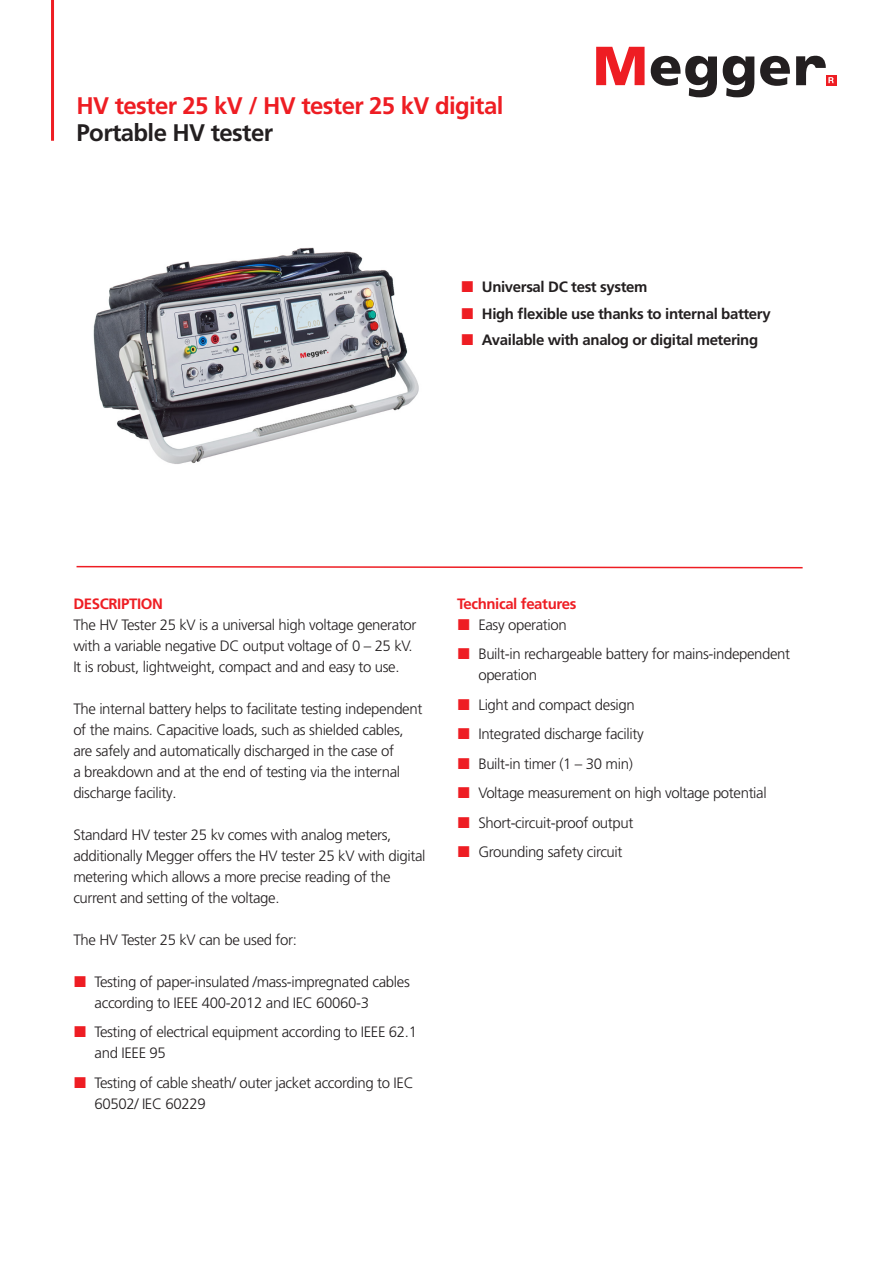
<style>
.page{position:relative;width:893px;height:1263px;background:#fff}
.page>*{position:absolute;margin:0;border:0;box-sizing:border-box;transform-origin:0 0}
.Product_Name{font:700 24px "Frutiger LT Pro";letter-spacing:-.025em;color:#ee1d23}
.Product_Description{font:700 24px "Frutiger LT Pro";letter-spacing:-.025em;color:#231f20}
.t1{font:300 15px/21px "Frutiger LT Pro";letter-spacing:-.025em;color:#231f20}
.t2{font:700 15px "Frutiger LT Pro";letter-spacing:-.025em;color:#231f20}
.CopyHeader{font:700 15px "Frutiger LT Pro";letter-spacing:-.025em;color:#ee1d23}
</style>
<div class="page">
<hr style="left:51px;top:0;width:3px;height:141px;background:#ee1d23">
<svg style="left:596px;top:47px;width:49px;height:38px"></svg>
<svg style="left:651px;top:56px;width:66px;height:41px"></svg>
<svg style="left:723px;top:56px;width:31px;height:41px"></svg>
<svg style="left:760px;top:56px;width:30px;height:30px"></svg>
<div style="left:826px;top:75px;width:10px;height:10px;background:#ee1d23"></div>
<svg style="left:796px;top:55px;width:38px;height:30px"></svg>
<svg style="left:76px;top:565px;width:727px;height:4px"></svg>
<img style="left:93px;top:247px;width:326px;height:217px">
<p class="Product_Name" style="left:77px;top:91px;width:428px">HV tester 25 kV / HV tester 25 kV digital</p>
<p class="Product_Description" style="left:77px;top:118px;width:198px">Portable HV tester</p>
<p class="t2" style="left:482px;top:278px;width:167px">Universal DC test system</p>
<p class="t2" style="left:482px;top:305px;width:290px">High flexible use thanks to internal battery</p>
<p class="t2" style="left:482px;top:331px;width:278px">Available with analog or digital metering</p>
<p class="CopyHeader" style="left:73px;top:595px;width:91px">DESCRIPTION</p>
<p class="t1" style="left:73px;top:614px;width:345px">The HV Tester 25 kV is a universal high voltage generator with a variable negative DC output voltage of 0 – 25 kV.<br>It is robust, lightweight, compact and and easy to use.</p>
<p class="t1" style="left:73px;top:698px;width:351px">The internal battery helps to facilitate testing independent of the mains. Capacitive loads, such as shielded cables, are safely and automatically discharged in the case of<br>a breakdown and at the end of testing via the internal discharge facility.</p>
<p class="t1" style="left:73px;top:824px;width:354px">Standard HV tester 25 kv comes with analog meters, additionally Megger offers the HV tester 25 kV with digital metering which allows a more precise reading of the current and setting of the voltage.</p>
<p class="t1" style="left:73px;top:929px;width:225px">The HV Tester 25 kV can be used for:</p>
<p class="t1" style="left:95px;top:971px;width:317px">Testing of paper-insulated /mass-impregnated cables according to IEEE 400-2012 and IEC 60060-3</p>
<p class="t1" style="left:95px;top:1022px;width:324px">Testing of electrical equipment according to IEEE 62.1 and IEEE 95</p>
<p class="t1" style="left:95px;top:1072px;width:321px">Testing of cable sheath/ outer jacket according to IEC<br>60502/ IEC 60229</p>
<p class="CopyHeader" style="left:457px;top:595px;width:121px">Technical features</p>
<p class="t1" style="left:478px;top:614px;width:90px">Easy operation</p>
<p class="t1" style="left:478px;top:644px;width:313px">Built-in rechargeable battery for mains-independent operation</p>
<p class="t1" style="left:478px;top:694px;width:158px">Light and compact design</p>
<p class="t1" style="left:478px;top:724px;width:167px">Integrated discharge facility</p>
<p class="t1" style="left:478px;top:753px;width:156px">Built-in timer (1 – 30 min)</p>
<p class="t1" style="left:478px;top:783px;width:290px">Voltage measurement on high voltage potential</p>
<p class="t1" style="left:478px;top:812px;width:157px">Short-circuit-proof output</p>
<p class="t1" style="left:478px;top:842px;width:146px">Grounding safety circuit</p>
</div>
